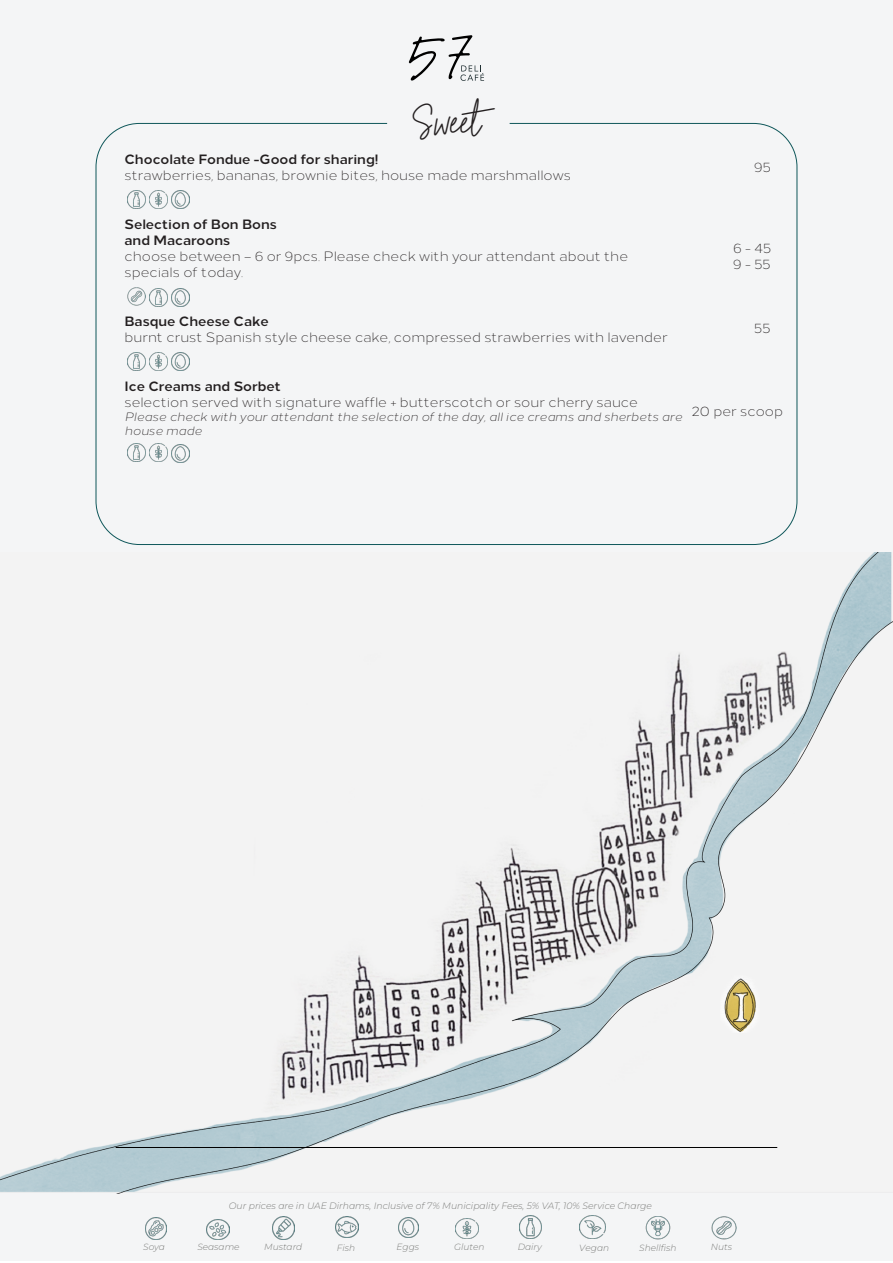
<style>
.page{position:relative;width:893px;height:1263px;background:#fff}
.page>*{position:absolute;margin:0;border:0;box-sizing:border-box;transform-origin:0 0}
.t1{font:45px "Hesterica";color:#231f20}
.t2{font:300 13.5px/16.2px "Loew";color:#231f20}
.t3{font:italic 300 12px/14.1px "Loew";color:#231f20}
.t4{font:italic 300 9.3px "Montserrat";color:#7d7e7c}
.t5{font:italic 300 9px "Montserrat";color:#7d7e7c}
.s1{font-weight:700}
</style>
<div class="page">
<div style="left:0;top:0;width:893px;height:1260px;background:#f4f5f6"></div>
<svg style="left:409px;top:35px;width:75px;height:46px"></svg>
<img style="left:128px;top:287px;width:17px;height:18px">
<img style="left:150px;top:352px;width:18px;height:18px">
<img style="left:128px;top:190px;width:17px;height:18px">
<img style="left:128px;top:352px;width:17px;height:18px">
<img style="left:128px;top:444px;width:17px;height:18px">
<img style="left:0;top:553px;width:893px;height:640px">
<hr style="left:116px;top:1147px;width:661px;height:1px;background:#000">
<img style="left:150px;top:190px;width:18px;height:18px">
<img style="left:150px;top:444px;width:18px;height:18px">
<img style="left:150px;top:288px;width:18px;height:18px">
<img style="left:172px;top:288px;width:18px;height:18px">
<img style="left:172px;top:353px;width:18px;height:18px">
<img style="left:172px;top:191px;width:18px;height:18px">
<img style="left:172px;top:445px;width:18px;height:18px">
<img style="left:455px;top:1218px;width:23px;height:20px">
<img style="left:520px;top:1216px;width:22px;height:22px">
<img style="left:580px;top:1216px;width:25px;height:22px">
<img style="left:645px;top:1217px;width:25px;height:22px">
<img style="left:712px;top:1217px;width:24px;height:22px">
<img style="left:398px;top:1217px;width:21px;height:21px">
<img style="left:335px;top:1217px;width:23px;height:21px">
<img style="left:272px;top:1217px;width:23px;height:22px">
<img style="left:207px;top:1220px;width:23px;height:19px">
<img style="left:146px;top:1218px;width:21px;height:21px">
<p class="t1" style="left:411px;top:85px;width:95px">Sweet</p>
<p class="t2" style="left:124px;top:150px;width:448px"><span class="s1">Chocolate Fondue -Good for sharing!<br></span>strawberries, bananas, brownie bites, house made marshmallows</p>
<p class="t2" style="left:124px;top:215px;width:505px"><span class="s1">Selection of Bon Bons<br>and Macaroons<br></span>choose between – 6 or 9pcs. Please check with your attendant about the specials of today.</p>
<p class="t2" style="left:124px;top:312px;width:545px"><span class="s1">Basque Cheese Cake<br></span>burnt crust Spanish style cheese cake, compressed strawberries with lavender</p>
<p class="t2" style="left:124px;top:377px;width:515px"><span class="s1">Ice Creams and Sorbet<br></span>selection served with signature waffle + butterscotch or sour cherry sauce</p>
<p class="t3" style="left:124px;top:409px;width:559px">Please check with your attendant the selection of the day, all ice creams and sherbets are house made</p>
<p class="t2" style="left:754px;top:158px;width:18px">95</p>
<p class="t2" style="left:733px;top:239px;width:40px">6 - 45</p>
<p class="t2" style="left:733px;top:255px;width:39px">9 - 55</p>
<p class="t2" style="left:754px;top:319px;width:18px">55</p>
<p class="t2" style="left:692px;top:402px;width:93px">20 per scoop</p>
<p class="t4" style="left:229px;top:1199px;width:425px">Our prices are in UAE Dirhams, Inclusive of 7% Municipality Fees, 5% VAT, 10% Service Charge</p>
<p class="t5" style="left:143px;top:1241px;width:23px">Soya</p>
<p class="t5" style="left:197px;top:1241px;width:44px">Seasame</p>
<p class="t5" style="left:264px;top:1241px;width:40px">Mustard</p>
<p class="t5" style="left:337px;top:1242px;width:20px">Fish</p>
<p class="t5" style="left:397px;top:1241px;width:24px">Eggs</p>
<p class="t5" style="left:454px;top:1241px;width:32px">Gluten</p>
<p class="t5" style="left:518px;top:1241px;width:26px">Dairy</p>
<p class="t5" style="left:579px;top:1242px;width:31px">Vegan</p>
<p class="t5" style="left:639px;top:1242px;width:39px">Shellfish</p>
<p class="t5" style="left:711px;top:1241px;width:23px">Nuts</p>
</div>
